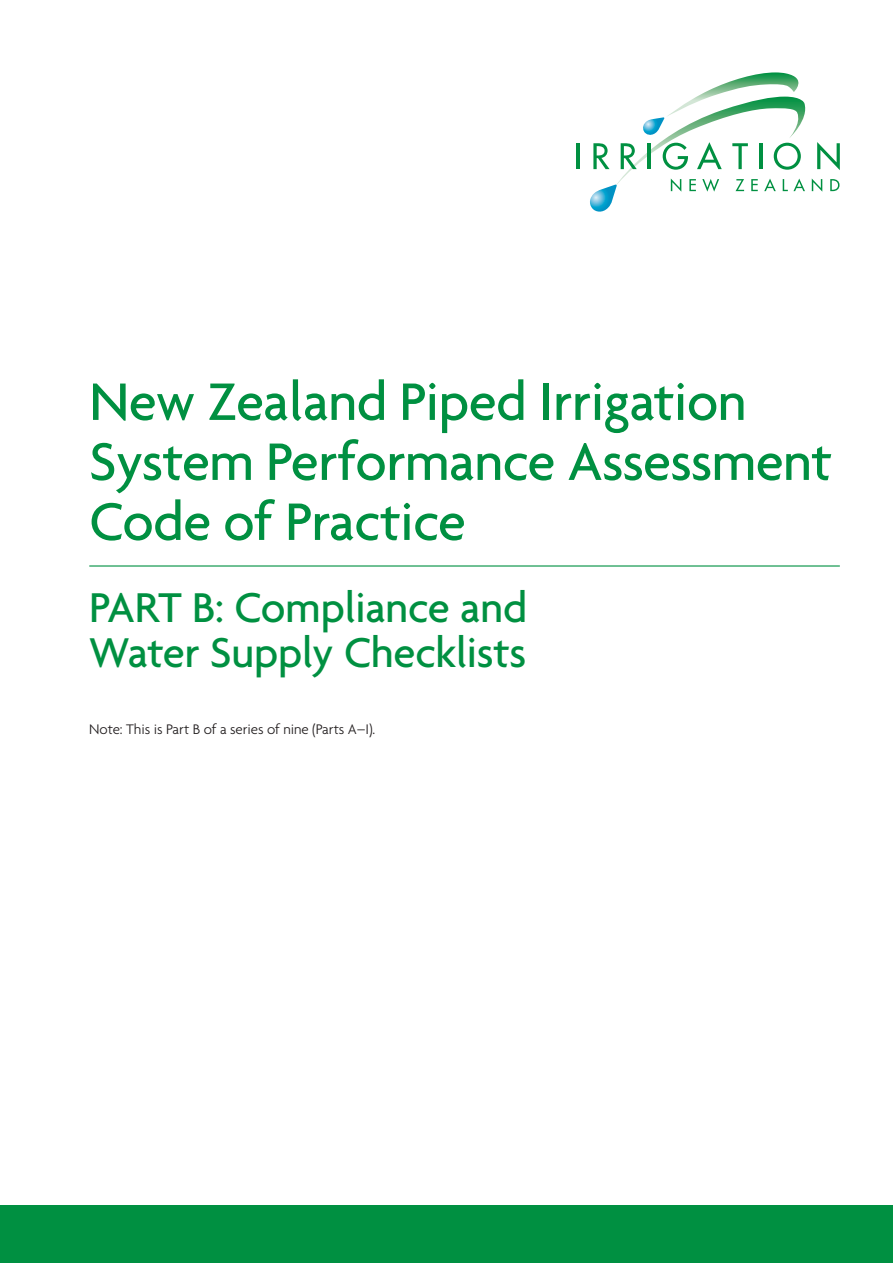
<style>
.page{position:relative;width:893px;height:1263px;background:#fff}
.page>*{position:absolute;margin:0;border:0;box-sizing:border-box;transform-origin:0 0}
.New_Cover_Page_Heade{font:500 57px/60px "Agenda";letter-spacing:-.01em;color:#009041}
._1_-_New_Headers_no{font:500 45px/45px "Agenda";letter-spacing:-.01em;color:#009041}
.Body_Copy{font:300 15px "Agenda";letter-spacing:-.005em;color:#231f20}
</style>
<div class="page">
<div style="left:0;top:1205px;width:893px;height:58px;background:#009041"></div>
<hr style="left:89px;top:565px;width:751px;height:1px;background:#009041">
<hr style="left:577px;top:143px;width:3px;height:26px;background:#009041">
<svg style="left:590px;top:72px;width:250px;height:140px"></svg>
<p class="New_Cover_Page_Heade" style="left:89px;top:370px;width:744px">New Zealand Piped Irrigation<br>System Performance Assessment<br>Code of Practice</p>
<p class="_1_-_New_Headers_no" style="left:89px;top:584px;width:440px">PART B: Compliance and<br>Water Supply Checklists</p>
<p class="Body_Copy" style="left:89px;top:720px;width:288px">Note: This is Part B of a series of nine (Parts A–I).</p>
</div>
